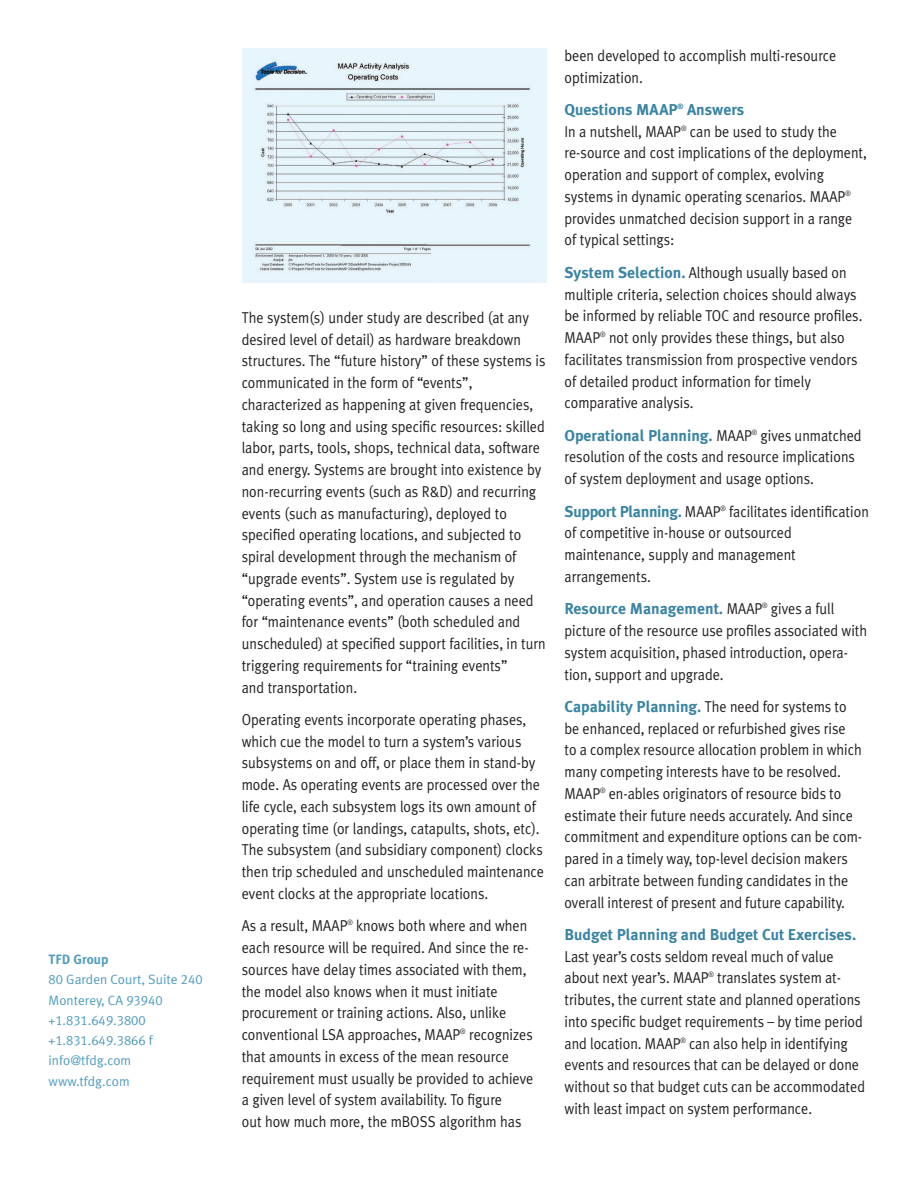
<style>
.page{position:relative;width:918px;height:1188px;background:#fff}
.page>*{position:absolute;margin:0;border:0;box-sizing:border-box;transform-origin:0 0}
.t1{font:15.75px/21.8px "Meta Plus Normal";color:#231f20;scale:.9 1}
.t2{font:700 15.75px "Meta Plus";color:#3983a3}
.t3{font:13.5px "Meta Plus Normal";color:#529cbe}
.t4{font:13.5px "Meta Plus Normal Caps";color:#529cbe}
.t5{font:700 13.5px "Meta Plus";letter-spacing:-.005em;color:#529cbe}
.s1{font-family:"Meta Plus Normal Caps"}
.s2{font-family:"Meta Plus Normal"}
.s3{font-family:"Meta Plus";font-weight:700;color:#3983a3}
.s4{font-family:"Meta Plus Normal";font-weight:400;color:#231f20}
</style>
<div class="page">
<img style="left:242px;top:49px;width:305px;height:233px">
<p class="t5" style="left:49px;top:952px;width:61px">TFD Group</p>
<p class="t3" style="left:49px;top:972px;width:156px"><span class="s1">80</span> Garden Court, Suite <span class="s1">240</span></p>
<p class="t3" style="left:49px;top:992px;width:115px">Monterey, CA <span class="s1">93940</span></p>
<p class="t4" style="left:49px;top:1012px;width:99px">+1.831.649.3800</p>
<p class="t4" style="left:49px;top:1033px;width:106px">+1.831.649.3866 <span class="s2">f</span></p>
<p class="t3" style="left:49px;top:1053px;width:84px">info@tfdg.com</p>
<p class="t3" style="left:49px;top:1073px;width:83px">www.tfdg.com</p>
<p class="t1" style="left:242px;top:306px;width:321px">The system(s) under study are described (at any</p>
<p class="t1" style="left:242px;top:328px;width:312px">desired level of detail) as hardware breakdown</p>
<p class="t1" style="left:242px;top:350px;width:339px">structures. The “future history” of these systems is</p>
<p class="t1" style="left:242px;top:372px;width:339px">communicated in the form of “events”, characterized as happening at given frequencies, taking so long and using specific resources: skilled labor, parts, tools, shops, technical data, software and energy. Systems are brought into existence by non-recurring events (such as R&amp;D) and recurring events (such as manufacturing), deployed to specified operating locations, and subjected to spiral development through the mechanism of “upgrade events”. System use is regulated by “operating events”, and operation causes a need for “maintenance events” (both scheduled and unscheduled) at specified support facilities, in turn triggering requirements for “training events”</p>
<p class="t1" style="left:242px;top:676px;width:130px">and transportation.</p>
<p class="t1" style="left:242px;top:708px;width:318px">Operating events incorporate operating phases, which cue the model to turn a system’s various</p>
<p class="t1" style="left:242px;top:752px;width:337px">subsystems on and off, or place them in stand-by mode. As operating events are processed over the life cycle, each subsystem logs its own amount of operating time (or landings, catapults, shots, etc).<br>The subsystem (and subsidiary component) clocks then trip scheduled and unscheduled maintenance event clocks at the appropriate locations.</p>
<p class="t1" style="left:242px;top:915px;width:320px;text-align:justify">As a result, MAAP<sup>®</sup> knows both where and when each resource will be required. And since the re&shy;sources have delay times associated with them,</p>
<p class="t1" style="left:242px;top:980px;width:326px">the model also knows when it must initiate procurement or training actions. Also, unlike conventional LSA approaches, MAAP<sup>®</sup> recognizes that amounts in excess of the mean resource requirement must usually be provided to achieve a given level of system availability. To figure<br>out how much more, the mBOSS algorithm has</p>
<p class="t1" style="left:565px;top:45px;width:304px">been developed to accomplish multi-resource optimization.</p>
<p class="t2" style="left:565px;top:100px;width:181px">Questions MAAP<sup>®</sup> Answers</p>
<p class="t1" style="left:565px;top:120px;width:337px">In a nutshell, MAAP<sup>®</sup> can be used to study the re-source and cost implications of the deployment, operation and support of complex, evolving</p>
<p class="t1" style="left:565px;top:185px;width:319px">systems in dynamic operating scenarios. MAAP<sup>®</sup></p>
<p class="t1" style="left:565px;top:207px;width:321px">provides unmatched decision support in a range</p>
<p class="t1" style="left:565px;top:229px;width:124px">of typical settings:</p>
<p class="t1" style="left:565px;top:261px;width:315px"><span class="s3">System Selection.</span> Although usually based on</p>
<p class="t1" style="left:565px;top:283px;width:326px">multiple criteria, selection choices should always</p>
<p class="t1" style="left:565px;top:305px;width:333px">be informed by reliable TOC and resource profiles.<br>MAAP<sup>®</sup> not only provides these things, but also</p>
<p class="t1" style="left:565px;top:348px;width:327px">facilitates transmission from prospective vendors</p>
<p class="t1" style="left:565px;top:370px;width:275px">of detailed product information for timely</p>
<p class="t1" style="left:565px;top:392px;width:145px">comparative analysis.</p>
<p class="t2" style="left:565px;top:426px;width:299px">Operational Planning. <span class="s4">MAAP</span><sup>®</sup> <span class="s4">gives unmatched</span></p>
<p class="t1" style="left:565px;top:446px;width:324px">resolution of the costs and resource implications of system deployment and usage options.</p>
<p class="t1" style="left:565px;top:500px;width:340px"><span class="s3">Support Planning.</span> MAAP<sup>®</sup> facilitates identification</p>
<p class="t1" style="left:565px;top:522px;width:258px">of competitive in-house or outsourced maintenance, supply and management arrangements.</p>
<p class="t1" style="left:565px;top:598px;width:338px"><span class="s3">Resource Management.</span> MAAP<sup>®</sup> gives a full picture of the resource use profiles associated with system acquisition, phased introduction, opera&shy;tion, support and upgrade.</p>
<p class="t1" style="left:565px;top:695px;width:332px"><span class="s3">Capability Planning.</span> The need for systems to be enhanced, replaced or refurbished gives rise<br>to a complex resource allocation problem in which many competing interests have to be resolved.<br>MAAP<sup>®</sup> en-ables originators of resource bids to estimate their future needs accurately. And since commitment and expenditure options can be com&shy;pared in a timely way, top-level decision makers can arbitrate between funding candidates in the overall interest of present and future capability.</p>
<p class="t1" style="left:565px;top:923px;width:335px"><span class="s3">Budget Planning and Budget Cut Exercises.<br></span>Last year’s costs seldom reveal much of value about next year’s. MAAP<sup>®</sup> translates system at&shy;tributes, the current state and planned operations into specific budget requirements – by time period and location. MAAP<sup>®</sup> can also help in identifying events and resources that can be delayed or done without so that budget cuts can be accommodated with least impact on system performance.</p>
</div>
